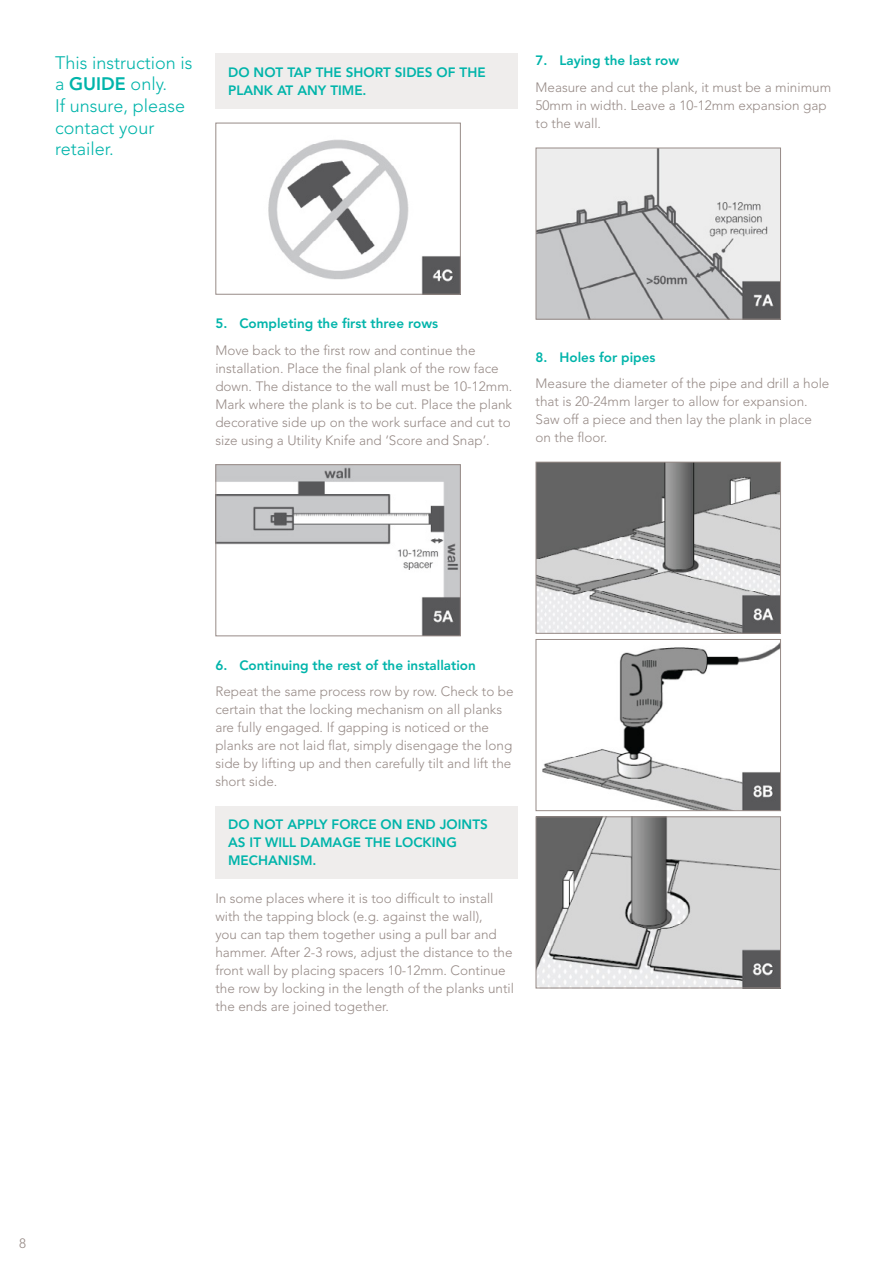
<style>
.page{position:relative;width:893px;height:1263px;background:#fff}
.page>*{position:absolute;margin:0;border:0;box-sizing:border-box;transform-origin:0 0}
.t1{font:300 18px/21.6px "Avenir LT Std";color:#00b4aa}
.t2{font:300 13.5px/18px "Avenir LT Std";color:#978b87}
.t3{font:800 13.5px/18px "Avenir LT Std";color:#00b4aa}
.s1{font-weight:800}
</style>
<div class="page">
<div style="left:215px;top:54px;width:303px;height:55px;background:#efedec"></div>
<img style="left:268px;top:139px;width:191px;height:154px">
<div style="left:215px;top:123px;width:246px;height:172px;border:1px solid #978b87"></div>
<img style="left:217px;top:466px;width:242px;height:168px">
<div style="left:215px;top:464px;width:246px;height:172px;border:1px solid #978b87"></div>
<div style="left:215px;top:806px;width:303px;height:72px;background:#efedec"></div>
<img style="left:537px;top:150px;width:242px;height:168px">
<div style="left:535px;top:148px;width:246px;height:172px;border:1px solid #978b87"></div>
<img style="left:537px;top:464px;width:242px;height:168px">
<div style="left:535px;top:462px;width:246px;height:172px;border:1px solid #978b87"></div>
<img style="left:542px;top:643px;width:237px;height:166px">
<div style="left:535px;top:639px;width:246px;height:172px;border:1px solid #978b87"></div>
<img style="left:537px;top:818px;width:242px;height:168px">
<div style="left:535px;top:816px;width:246px;height:172px;border:1px solid #978b87"></div>
<h1 class="t1" style="left:55px;top:52px;width:139px">This instruction is a <span class="s1">GUIDE</span> only.<br>If unsure, please contact your retailer.</h1>
<p class="t3" style="left:228px;top:63px;width:259px">DO NOT TAP THE SHORT SIDES OF THE<br>PLANK AT ANY TIME.</p>
<p class="t3" style="left:535px;top:52px;width:145px">7. Laying the last row</p>
<p class="t2" style="left:535px;top:78px;width:297px">Measure and cut the plank, it must be a minimum<br>50mm in width. Leave a 10-12mm expansion gap to the wall.</p>
<p class="t3" style="left:215px;top:314px;width:224px">5. Completing the first three rows</p>
<p class="t2" style="left:215px;top:341px;width:298px">Move back to the first row and continue the installation. Place the final plank of the row face down. The distance to the wall must be 10-12mm.<br>Mark where the plank is to be cut. Place the plank decorative side up on the work surface and cut to size using a Utility Knife and ‘Score and Snap’.</p>
<p class="t3" style="left:535px;top:348px;width:121px">8. Holes for pipes</p>
<p class="t2" style="left:535px;top:374px;width:295px">Measure the diameter of the pipe and drill a hole that is 20-24mm larger to allow for expansion.<br>Saw off a piece and then lay the plank in place on the floor.</p>
<p class="t3" style="left:215px;top:656px;width:262px">6. Continuing the rest of the installation</p>
<p class="t2" style="left:215px;top:683px;width:300px">Repeat the same process row by row. Check to be certain that the locking mechanism on all planks are fully engaged. If gapping is noticed or the planks are not laid flat, simply disengage the long side by lifting up and then carefully tilt and lift the short side.</p>
<p class="t3" style="left:228px;top:815px;width:261px">DO NOT APPLY FORCE ON END JOINTS<br>AS IT WILL DAMAGE THE LOCKING<br>MECHANISM.</p>
<p class="t2" style="left:215px;top:889px;width:300px">In some places where it is too difficult to install with the tapping block (e.g. against the wall),<br>you can tap them together using a pull bar and hammer. After 2-3 rows, adjust the distance to the front wall by placing spacers 10-12mm. Continue the row by locking in the length of the planks until the ends are joined together.</p>
<p class="t2" style="left:19px;top:1234px;width:9px">8</p>
</div>
